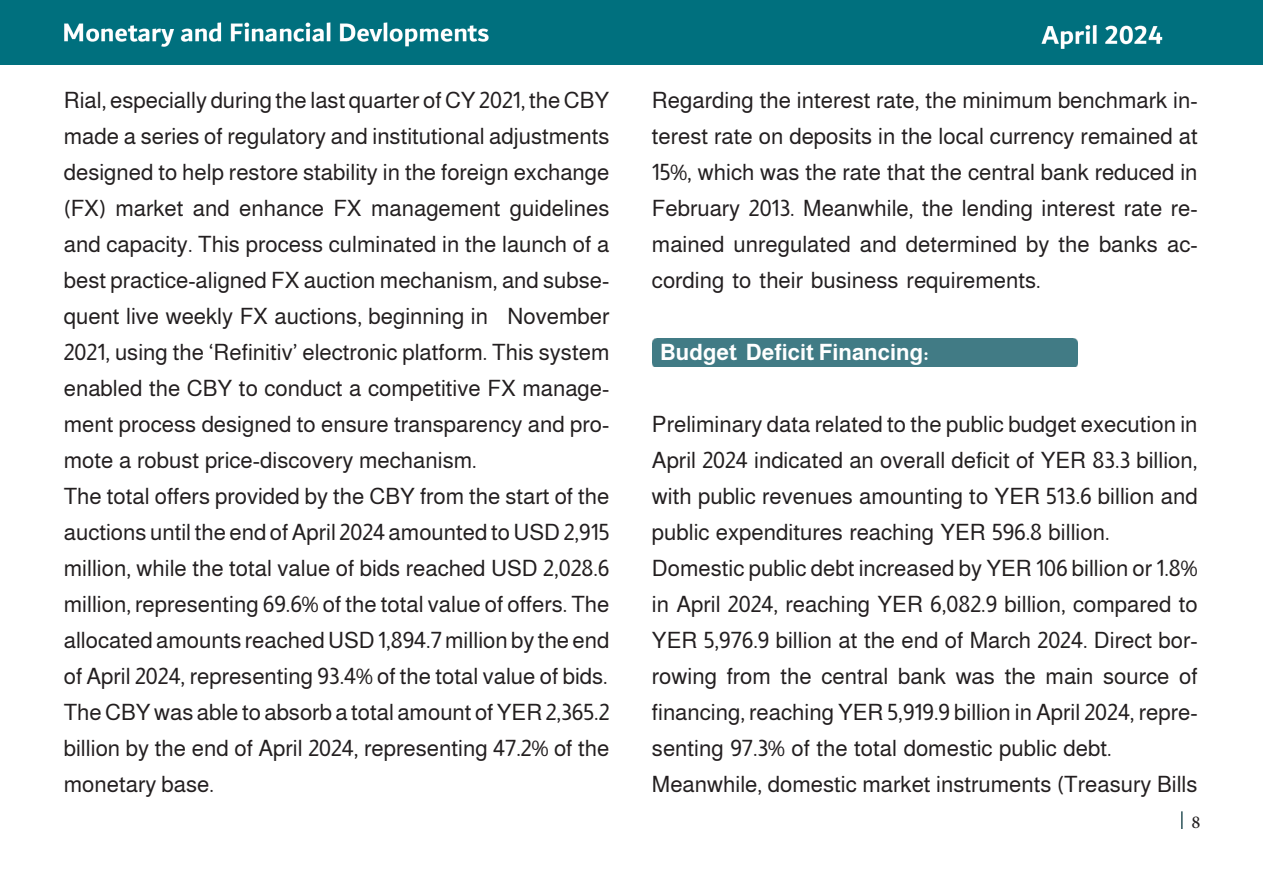
<style>
.page{position:relative;width:1263px;height:893px;background:#fff}
.page>*{position:absolute;margin:0;border:0;box-sizing:border-box;transform-origin:0 0}
.t1{font:25.5px "Adobe Arabic";color:#231f20}
.t2{font:22.5px/36px "Almarai";color:#231f20;text-align:justify}
.t3{font:700 22.5px "Almarai";color:#fff}
</style>
<div class="page">
<svg style="left:1181px;top:811px;width:1px;height:18px"></svg>
<div style="left:0;top:0;width:1263px;height:65px;background:#00707e"></div>
<div style="left:653px;top:339px;width:424px;height:28px;background:#417b85"></div>
<p class="t2" style="left:64px;top:82px;width:547px">Rial, especially during the last quarter of CY 2021, the CBY made a series of regulatory and institutional adjustments designed to help restore stability in the foreign exchange (FX) market and enhance FX management guidelines and capacity. This process culminated in the launch of a best practice-aligned FX auction mechanism, and subse&shy;quent live weekly FX auctions, beginning in November 2021, using the ‘Refinitiv’ electronic platform. This system enabled the CBY to conduct a competitive FX manage&shy;ment process designed to ensure transparency and pro&shy;mote a robust price-discovery mechanism.</p>
<p class="t2" style="left:64px;top:478px;width:547px">The total offers provided by the CBY from the start of the auctions until the end of April 2024 amounted to USD 2,915 million, while the total value of bids reached USD 2,028.6 million, representing 69.6% of the total value of offers. The allocated amounts reached USD 1,894.7 million by the end of April 2024, representing 93.4% of the total value of bids.</p>
<p class="t2" style="left:64px;top:694px;width:547px">The CBY was able to absorb a total amount of YER 2,365.2 billion by the end of April 2024, representing 47.2% of the monetary base.</p>
<p class="t2" style="left:652px;top:82px;width:547px">Regarding the interest rate, the minimum benchmark in&shy;terest rate on deposits in the local currency remained at 15%, which was the rate that the central bank reduced in February 2013. Meanwhile, the lending interest rate re&shy;mained unregulated and determined by the banks ac&shy;cording to their business requirements.</p>
<p class="t3" style="left:660px;top:335px;width:270px">Budget Deficit Financing:</p>
<p class="t2" style="left:652px;top:406px;width:547px">Preliminary data related to the public budget execution in April 2024 indicated an overall deficit of YER 83.3 billion, with public revenues amounting to YER 513.6 billion and public expenditures reaching YER 596.8 billion.</p>
<p class="t2" style="left:652px;top:550px;width:547px">Domestic public debt increased by YER 106 billion or 1.8% in April 2024, reaching YER 6,082.9 billion, compared to YER 5,976.9 billion at the end of March 2024. Direct bor&shy;rowing from the central bank was the main source of financing, reaching YER 5,919.9 billion in April 2024, repre&shy;senting 97.3% of the total domestic public debt.</p>
<p class="t2" style="left:652px;top:766px;width:547px">Meanwhile, domestic market instruments (Treasury Bills</p>
<p class="t1" style="left:1192px;top:804px;width:11px">8</p>
</div>
